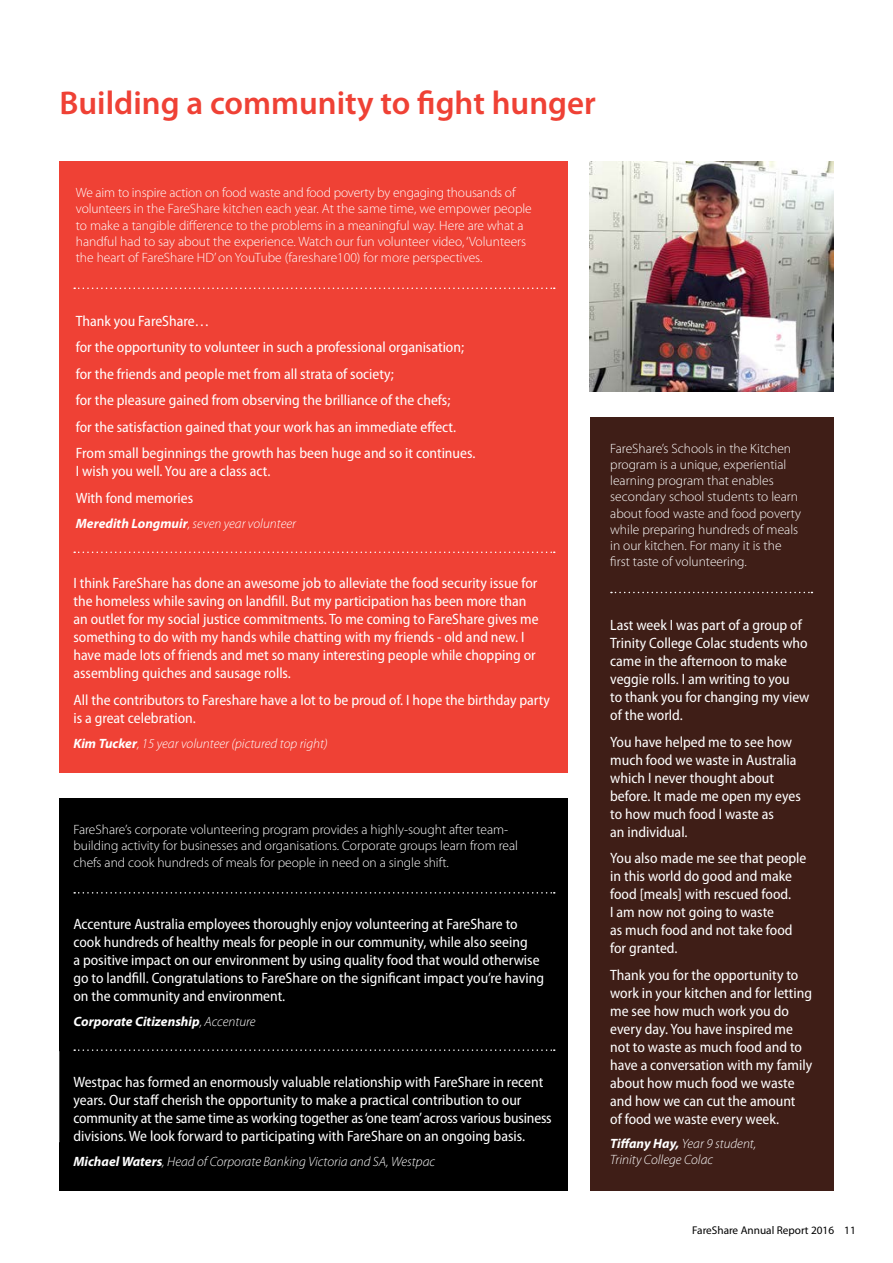
<style>
.page{position:relative;width:893px;height:1263px;background:#fff}
.page>*{position:absolute;margin:0;border:0;box-sizing:border-box;transform-origin:0 0}
.t1{font:600 33px "Myriad Pro";color:#ef4135}
.t2{font:semi-condensed 15px/18px "Myriad Pro";color:#fff}
.t3{font:300 13.5px/16.2px "Myriad Pro";color:#fff}
.t4{font:italic 300 13.5px/16.2px "Myriad Pro";color:#fff}
.t5{font:italic 700 13.5px "Myriad Pro";color:#fff}
.t6{font:11.25px "Myriad Pro";color:#000}
.s1{font-weight:700}
.s2{font-weight:300}
</style>
<div class="page">
<div style="left:60px;top:798px;width:508px;height:393px;background:#000"></div>
<div style="left:60px;top:162px;width:508px;height:611px;background:#ef4135"></div>
<svg style="left:59px;top:1051px;width:1px;height:125px"></svg>
<svg style="left:74px;top:551px;width:481px;height:2px"></svg>
<svg style="left:74px;top:892px;width:481px;height:1px"></svg>
<svg style="left:74px;top:1049px;width:481px;height:2px"></svg>
<svg style="left:74px;top:288px;width:481px;height:1px"></svg>
<div style="left:590px;top:417px;width:243px;height:774px;background:#3f1e17"></div>
<svg style="left:611px;top:592px;width:201px;height:1px"></svg>
<img style="left:590px;top:162px;width:243px;height:229px">
<h1 class="t1" style="left:60px;top:85px;width:538px">Building a community to fight hunger</h1>
<p class="t3" style="left:76px;top:185px;width:458px">We aim to inspire action on food waste and food poverty by engaging thousands of volunteers in the FareShare kitchen each year. At the same time, we empower people to make a tangible difference to the problems in a meaningful way. Here are what a handful had to say about the experience. Watch our fun volunteer video, ‘Volunteers the heart of FareShare HD’ on YouTube (fareshare100) for more perspectives.</p>
<p class="t2" style="left:76px;top:308px;width:401px;line-height:26.5px">Thank you FareShare…<br>for the opportunity to volunteer in such a professional organisation; for the friends and people met from all strata of society;<br>for the pleasure gained from observing the brilliance of the chefs;<br>for the satisfaction gained that your work has an immediate effect.<br>From small beginnings the growth has been huge and so it continues.</p>
<p class="t2" style="left:76px;top:458px;width:196px;line-height:26.5px">I wish you well. You are a class act.<br>With fond memories</p>
<p class="t4" style="left:76px;top:515px;width:222px"><span class="s1">Meredith Longmuir</span>, seven year volunteer</p>
<p class="t2" style="left:73px;top:575px;width:467px">I think FareShare has done an awesome job to alleviate the food security issue for the homeless while saving on landfill. But my participation has been more than an outlet for my social justice commitments. To me coming to FareShare gives me something to do with my hands while chatting with my friends - old and new. I have made lots of friends and met so many interesting people while chopping or assembling quiches and sausage rolls.</p>
<p class="t2" style="left:73px;top:691px;width:478px">All the contributors to Fareshare have a lot to be proud of. I hope the birthday party is a great celebration.</p>
<p class="t4" style="left:73px;top:735px;width:256px"><span class="s1">Kim Tucker</span>, 15 year volunteer (pictured top right)</p>
<p class="t3" style="left:73px;top:822px;width:446px">FareShare’s corporate volunteering program provides a highly-sought after team&shy;building activity for businesses and organisations. Corporate groups learn from real chefs and cook hundreds of meals for people in need on a single shift.</p>
<p class="t2" style="left:73px;top:915px;width:472px">Accenture Australia employees thoroughly enjoy volunteering at FareShare to cook hundreds of healthy meals for people in our community, while also seeing<br>a positive impact on our environment by using quality food that would otherwise go to landfill. Congratulations to FareShare on the significant impact you’re having on the community and environment.</p>
<p class="t5" style="left:73px;top:1013px;width:184px">Corporate Citizenship<span class="s2">, Accenture</span></p>
<p class="t2" style="left:73px;top:1073px;width:480px">Westpac has formed an enormously valuable relationship with FareShare in recent years. Our staff cherish the opportunity to make a practical contribution to our community at the same time as working together as ‘one team’ across various business divisions. We look forward to participating with FareShare on an ongoing basis.</p>
<p class="t4" style="left:73px;top:1153px;width:363px"><span class="s1">Michael Waters</span>, Head of Corporate Banking Victoria and SA, Westpac</p>
<p class="t3" style="left:610px;top:440px;width:192px">FareShare’s Schools in the Kitchen program is a unique, experiential learning program that enables secondary school students to learn about food waste and food poverty while preparing hundreds of meals in our kitchen. For many it is the first taste of volunteering.</p>
<p class="t2" style="left:610px;top:616px;width:201px">Last week I was part of a group of<br>Trinity College Colac students who came in the afternoon to make veggie rolls. I am writing to you<br>to thank you for changing my view of the world.</p>
<p class="t2" style="left:610px;top:733px;width:192px">You have helped me to see how much food we waste in Australia which I never thought about before. It made me open my eyes to how much food I waste as<br>an individual.</p>
<p class="t2" style="left:610px;top:849px;width:198px">You also made me see that people in this world do good and make food [meals] with rescued food.<br>I am now not going to waste<br>as much food and not take food for granted.</p>
<p class="t2" style="left:610px;top:966px;width:203px">Thank you for the opportunity to work in your kitchen and for letting me see how much work you do every day. You have inspired me not to waste as much food and to have a conversation with my family about how much food we waste and how we can cut the amount<br>of food we waste every week.</p>
<p class="t4" style="left:610px;top:1136px;width:148px"><span class="s1">Tiffany Hay,</span> Year 9 student,<br>Trinity College Colac</p>
<p class="t6" style="left:692px;top:1224px;width:165px">FareShare Annual Report 2016 11</p>
</div>
